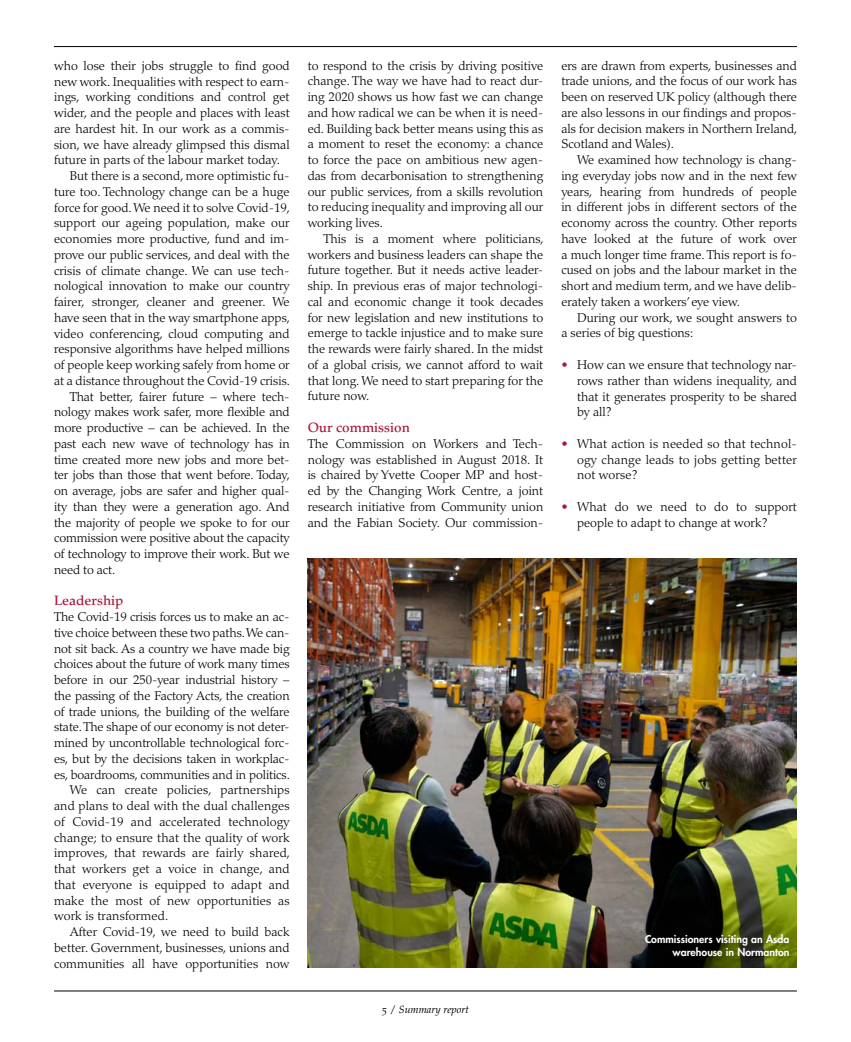
<style>
.page{position:relative;width:851px;height:1042px;background:#fff}
.page>*{position:absolute;margin:0;border:0;box-sizing:border-box;transform-origin:0 0}
.t1{font:500 13.5px "Palatino LT Std";color:#ab1737}
.t2{font:300 12.75px/15.8px "Palatino LT Std";color:#000;text-align:justify}
.t3{font:800 10.5px/13.5px "Futura Std";color:#fff;text-align:right}
.t4{font:italic 10.5px "Palatino LT Std";color:#000}
.s1{color:#ab1737}
.s2{font-style:normal}
</style>
<div class="page">
<hr style="left:54px;top:46px;width:742px;height:1px;background:#000">
<hr style="left:54px;top:990px;width:742px;height:1px;background:#000">
<img style="left:307px;top:558px;width:489px;height:409px">
<div style="left:644px;top:933px;width:152px;height:30px;background:#000;opacity:.09"></div>
<p class="t2" style="left:54px;top:58px;width:237px">who lose their jobs struggle to find good</p>
<p class="t2" style="left:54px;top:74px;width:237px">new work. Inequalities with respect to earn-</p>
<p class="t2" style="left:54px;top:89px;width:237px">ings, working conditions and control get</p>
<p class="t2" style="left:54px;top:105px;width:237px">wider, and the people and places with least</p>
<p class="t2" style="left:54px;top:121px;width:237px">are hardest hit. In our work as a commis-</p>
<p class="t2" style="left:54px;top:136px;width:237px">sion, we have already glimpsed this dismal</p>
<p class="t2" style="left:54px;top:152px;width:227px">future in parts of the labour market today.</p>
<p class="t2" style="left:70px;top:168px;width:221px">But there is a second, more optimistic fu-</p>
<p class="t2" style="left:54px;top:184px;width:237px">ture too. Technology change can be a huge</p>
<p class="t2" style="left:54px;top:199px;width:237px">force for good. We need it to solve Covid-19,</p>
<p class="t2" style="left:54px;top:215px;width:237px">support our ageing population, make our</p>
<p class="t2" style="left:54px;top:231px;width:237px">economies more productive, fund and im-</p>
<p class="t2" style="left:54px;top:247px;width:237px">prove our public services, and deal with the</p>
<p class="t2" style="left:54px;top:262px;width:237px">crisis of climate change. We can use tech-</p>
<p class="t2" style="left:54px;top:278px;width:237px">nological innovation to make our country</p>
<p class="t2" style="left:54px;top:294px;width:237px">fairer, stronger, cleaner and greener. We</p>
<p class="t2" style="left:54px;top:310px;width:237px">have seen that in the way smartphone apps,</p>
<p class="t2" style="left:54px;top:325px;width:237px">video conferencing, cloud computing and</p>
<p class="t2" style="left:54px;top:341px;width:237px">responsive algorithms have helped millions</p>
<p class="t2" style="left:54px;top:357px;width:237px">of people keep working safely from home or</p>
<p class="t2" style="left:54px;top:373px;width:237px">at a distance throughout the Covid-19 crisis.</p>
<p class="t2" style="left:70px;top:388px;width:221px">That better, fairer future – where tech-</p>
<p class="t2" style="left:54px;top:404px;width:237px">nology makes work safer, more flexible and</p>
<p class="t2" style="left:54px;top:420px;width:237px">more productive – can be achieved. In the</p>
<p class="t2" style="left:54px;top:436px;width:237px">past each new wave of technology has in</p>
<p class="t2" style="left:54px;top:451px;width:237px">time created more new jobs and more bet-</p>
<p class="t2" style="left:54px;top:467px;width:237px">ter jobs than those that went before. Today,</p>
<p class="t2" style="left:54px;top:483px;width:237px">on average, jobs are safer and higher qual-</p>
<p class="t2" style="left:54px;top:499px;width:237px">ity than they were a generation ago. And</p>
<p class="t2" style="left:54px;top:514px;width:237px">the majority of people we spoke to for our</p>
<p class="t2" style="left:54px;top:530px;width:237px">commission were positive about the capacity</p>
<p class="t2" style="left:54px;top:546px;width:237px">of technology to improve their work. But we</p>
<p class="t2" style="left:54px;top:562px;width:63px">need to act.</p>
<p class="t1" style="left:54px;top:593px;width:71px">Leadership</p>
<p class="t2" style="left:54px;top:609px;width:237px">The Covid-19 crisis forces us to make an ac-</p>
<p class="t2" style="left:54px;top:625px;width:237px">tive choice between these two paths. We can-</p>
<p class="t2" style="left:54px;top:641px;width:237px">not sit back. As a country we have made big</p>
<p class="t2" style="left:54px;top:656px;width:237px">choices about the future of work many times</p>
<p class="t2" style="left:54px;top:672px;width:237px">before in our 250-year industrial history –</p>
<p class="t2" style="left:54px;top:688px;width:237px">the passing of the Factory Acts, the creation</p>
<p class="t2" style="left:54px;top:703px;width:237px">of trade unions, the building of the welfare</p>
<p class="t2" style="left:54px;top:719px;width:237px">state. The shape of our economy is not deter-</p>
<p class="t2" style="left:54px;top:735px;width:237px">mined by uncontrollable technological forc-</p>
<p class="t2" style="left:54px;top:751px;width:237px">es, but by the decisions taken in workplac-</p>
<p class="t2" style="left:54px;top:766px;width:237px">es, boardrooms, communities and in politics.</p>
<p class="t2" style="left:70px;top:782px;width:221px">We can create policies, partnerships</p>
<p class="t2" style="left:54px;top:798px;width:237px">and plans to deal with the dual challenges</p>
<p class="t2" style="left:54px;top:814px;width:237px">of Covid-19 and accelerated technology</p>
<p class="t2" style="left:54px;top:829px;width:237px">change; to ensure that the quality of work</p>
<p class="t2" style="left:54px;top:845px;width:237px">improves, that rewards are fairly shared,</p>
<p class="t2" style="left:54px;top:861px;width:237px">that workers get a voice in change, and</p>
<p class="t2" style="left:54px;top:877px;width:237px">that everyone is equipped to adapt and</p>
<p class="t2" style="left:54px;top:892px;width:237px">make the most of new opportunities as</p>
<p class="t2" style="left:54px;top:908px;width:116px">work is transformed.</p>
<p class="t2" style="left:70px;top:924px;width:221px">After Covid-19, we need to build back</p>
<p class="t2" style="left:54px;top:940px;width:237px">better. Government, businesses, unions and</p>
<p class="t2" style="left:54px;top:955px;width:237px">communities all have opportunities now</p>
<p class="t2" style="left:307px;top:58px;width:237px">to respond to the crisis by driving positive change. The way we have had to react dur&shy;ing 2020 shows us how fast we can change and how radical we can be when it is need&shy;ed. Building back better means using this as a moment to reset the economy: a chance to force the pace on ambitious new agen&shy;das from decarbonisation to strengthening our public services, from a skills revolution to reducing inequality and improving all our working lives.</p>
<p class="t2" style="left:307px;top:231px;width:237px;text-indent:16px">This is a moment where politicians, workers and business leaders can shape the future together. But it needs active leader&shy;ship. In previous eras of major technologi&shy;cal and economic change it took decades for new legislation and new institutions to emerge to tackle injustice and to make sure the rewards were fairly shared. In the midst of a global crisis, we cannot afford to wait that long. We need to start preparing for the future now.</p>
<p class="t1" style="left:307px;top:419px;width:104px">Our commission</p>
<p class="t2" style="left:307px;top:436px;width:237px">The Commission on Workers and Tech&shy;nology was established in August 2018. It is chaired by Yvette Cooper MP and host&shy;ed by the Changing Work Centre, a joint research initiative from Community union and the Fabian Society. Our commission-</p>
<p class="t2" style="left:561px;top:58px;width:237px">ers are drawn from experts, businesses and trade unions, and the focus of our work has been on reserved UK policy (although there are also lessons in our findings and propos&shy;als for decision makers in Northern Ireland, Scotland and Wales).</p>
<p class="t2" style="left:561px;top:152px;width:237px;text-indent:16px">We examined how technology is chang&shy;ing everyday jobs now and in the next few years, hearing from hundreds of people in different jobs in different sectors of the economy across the country. Other reports have looked at the future of work over a much longer time frame. This report is fo&shy;cused on jobs and the labour market in the short and medium term, and we have delib&shy;erately taken a workers’ eye view.</p>
<p class="t2" style="left:561px;top:310px;width:237px;text-indent:16px">During our work, we sought answers to a series of big questions:</p>
<p class="t2" style="left:577px;top:357px;width:221px;text-indent:-16px"><span class="s1">•</span> How can we ensure that technology nar&shy;rows rather than widens inequality, and that it generates prosperity to be shared by all?</p>
<p class="t2" style="left:577px;top:436px;width:221px;text-indent:-16px"><span class="s1">•</span> What action is needed so that technol&shy;ogy change leads to jobs getting better not worse?</p>
<p class="t2" style="left:577px;top:499px;width:221px;text-indent:-16px"><span class="s1">•</span> What do we need to do to support people to adapt to change at work?</p>
<p class="t4" style="left:382px;top:1004px;width:88px"><span class="s2">5 /</span> Summary report</p>
<p class="t3" style="left:645px;top:932px;width:146px">Commissioners visiting an Asda warehouse in Normanton</p>
</div>
